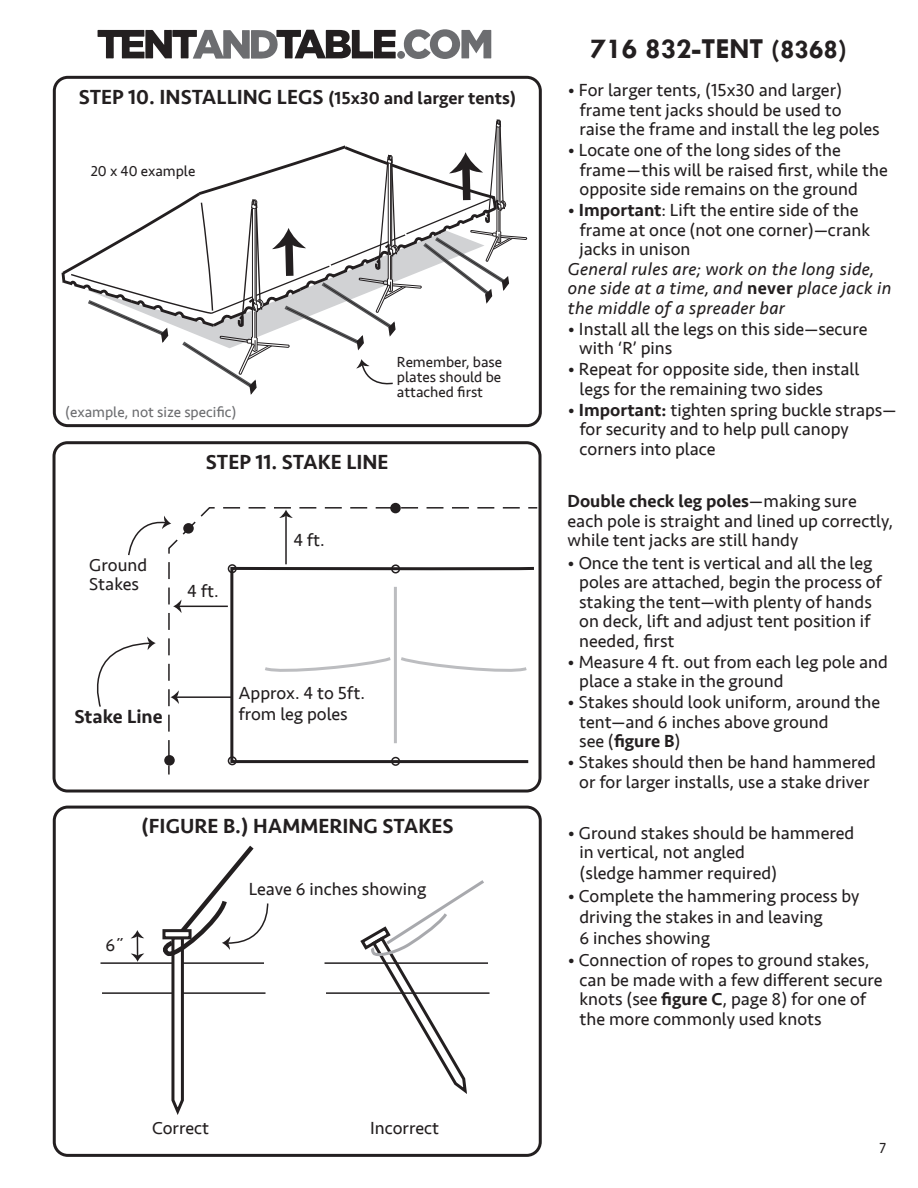
<style>
.page{position:relative;width:918px;height:1188px;background:#fff}
.page>*{position:absolute;margin:0;border:0;box-sizing:border-box;transform-origin:0 0}
.t1{font:700 29.25px "Tw Cen";color:#231f20}
.t2{font:500 21px "Seravek";color:#231f20}
.t3{font:500 19.5px "Seravek";color:#231f20}
.t4{font:18px/19.5px "Seravek";color:#231f20}
.t5{font:italic 18px/19.5px "Seravek";letter-spacing:.02em;color:#231f20}
.t6{font:15px/15px "Seravek";color:#231f20;text-align:justify}
.t7{font:15px "Seravek";color:#6c6d70}
.s1{font-size:18px}
.s2{font-size:28.5px}
.s3{font-size:27.3px}
.s4{font-weight:500}
.s5{font-weight:500;font-style:normal}
</style>
<div class="page">
<div style="left:53px;top:441px;width:489px;height:352px;border:3px solid #231f20;border-radius:14px"></div>
<div style="left:53px;top:76px;width:489px;height:351px;border:3px solid #231f20;border-radius:14px"></div>
<div style="left:53px;top:806px;width:489px;height:351px;border:3px solid #231f20;border-radius:14px"></div>
<div style="left:391px;top:757px;width:9px;height:9px;border:2px solid #231f20;border-radius:50%"></div>
<div style="left:228px;top:756px;width:9px;height:9px;border:2px solid #231f20;border-radius:50%"></div>
<svg style="left:229px;top:566px;width:305px;height:199px"></svg>
<hr style="left:325px;top:962px;width:163px;height:2px;background:#231f20">
<hr style="left:326px;top:992px;width:164px;height:2px;background:#231f20">
<svg style="left:358px;top:880px;width:129px;height:214px"></svg>
<svg style="left:96px;top:637px;width:60px;height:70px"></svg>
<svg style="left:168px;top:766px;width:2px;height:9px"></svg>
<svg style="left:168px;top:714px;width:2px;height:41px"></svg>
<svg style="left:168px;top:507px;width:358px;height:201px"></svg>
<svg style="left:528px;top:507px;width:9px;height:2px"></svg>
<div style="left:390px;top:503px;width:11px;height:10px;background:#231f20;border-radius:50%"></div>
<div style="left:183px;top:523px;width:11px;height:11px;background:#231f20;border-radius:50%"></div>
<div style="left:164px;top:755px;width:11px;height:11px;background:#231f20;border-radius:50%"></div>
<hr style="left:178px;top:606px;width:50px;height:1px;background:#231f20">
<svg style="left:173px;top:600px;width:8px;height:13px"></svg>
<hr style="left:285px;top:515px;width:2px;height:49px;background:#231f20">
<svg style="left:279px;top:510px;width:14px;height:8px"></svg>
<hr style="left:176px;top:696px;width:55px;height:2px;background:#231f20">
<svg style="left:171px;top:690px;width:8px;height:14px"></svg>
<svg style="left:128px;top:516px;width:43px;height:41px"></svg>
<hr style="left:394px;top:587px;width:3px;height:156px;background:#bcbdc0">
<svg style="left:261px;top:655px;width:269px;height:19px"></svg>
<svg style="left:131px;top:930px;width:13px;height:32px"></svg>
<svg style="left:61px;top:120px;width:466px;height:275px"></svg>
<hr style="left:101px;top:962px;width:163px;height:2px;background:#231f20">
<hr style="left:102px;top:992px;width:164px;height:2px;background:#231f20">
<svg style="left:160px;top:845px;width:109px;height:270px"></svg>
<svg style="left:403px;top:29px;width:88px;height:30px"></svg>
<svg style="left:98px;top:30px;width:298px;height:29px"></svg>
<div style="left:397px;top:51px;width:8px;height:8px;background:#6c6d70;border-radius:50%"></div>
<p class="t2" style="left:79px;top:84px;width:439px">STEP 10. INSTALLING LEGS <span class="s1">(15x30 and larger tents)</span></p>
<p class="t6" style="left:91px;top:163px;width:106px">20 x 40 example</p>
<p class="t7" style="left:65px;top:400px;width:173px">(example, not size specific)</p>
<p class="t6" style="left:397px;top:354px;width:107px">Remember, base plates should be attached first</p>
<p class="t2" style="left:206px;top:449px;width:184px">STEP 11. STAKE LINE</p>
<p class="t4" style="left:89px;top:555px;width:60px">Ground<br>Stakes</p>
<p class="t4" style="left:187px;top:581px;width:33px">4 ft.</p>
<p class="t4" style="left:293px;top:531px;width:33px">4 ft.</p>
<p class="t3" style="left:74px;top:704px;width:90px">Stake Line</p>
<p class="t4" style="left:238px;top:682px;width:128px;line-height:21px">Approx. 4 to 5ft. from leg poles</p>
<p class="t2" style="left:141px;top:813px;width:314px">(FIGURE B.) HAMMERING STAKES</p>
<p class="t4" style="left:105px;top:936px;width:21px">6˝</p>
<p class="t4" style="left:249px;top:880px;width:179px">Leave 6 inches showing</p>
<p class="t4" style="left:152px;top:1118px;width:59px">Correct</p>
<p class="t4" style="left:370px;top:1118px;width:71px">Incorrect</p>
<h1 class="t1" style="left:591px;top:31px;width:258px">716 832-TENT <span class="s2">(</span><span class="s3">8368</span><span class="s2">)</span></h1>
<p class="t4" style="left:580px;top:81px;width:302px;text-indent:-12px">• For larger tents, (15x30 and larger) frame tent jacks should be used to raise the frame and install the leg poles</p>
<p class="t4" style="left:580px;top:141px;width:310px;text-indent:-12px">• Locate one of the long sides of the frame—this will be raised first, while the opposite side remains on the ground</p>
<p class="t4" style="left:580px;top:201px;width:292px;text-indent:-12px">• <span class="s4">Important</span>: Lift the entire side of the frame at once (not one corner)—crank jacks in unison</p>
<p class="t5" style="left:568px;top:259px;width:325px">General rules are; work on the long side, one side at a time, and <span class="s5">never</span> place jack in the middle of a spreader bar</p>
<p class="t4" style="left:579px;top:319px;width:290px;text-indent:-11px">• Install all the legs on this side—secure with ‘R’ pins</p>
<p class="t4" style="left:580px;top:360px;width:281px;text-indent:-12px">• Repeat for opposite side, then install legs for the remaining two sides</p>
<p class="t4" style="left:580px;top:400px;width:318px;text-indent:-12px">• <span class="s4">Important:</span> tighten spring buckle straps— for security and to help pull canopy corners into place</p>
<p class="t4" style="left:568px;top:492px;width:327px"><span class="s4">Double check leg poles</span>—making sure each pole is straight and lined up correctly, while tent jacks are still handy</p>
<p class="t4" style="left:579px;top:553px;width:304px;text-indent:-12px">• Once the tent is vertical and all the leg poles are attached, begin the process of staking the tent—with plenty of hands on deck, lift and adjust tent position if needed, first</p>
<p class="t4" style="left:579px;top:652px;width:310px;text-indent:-12px">• Measure 4 ft. out from each leg pole and place a stake in the ground</p>
<p class="t4" style="left:579px;top:693px;width:302px;text-indent:-12px">• Stakes should look uniform, around the tent—and 6 inches above ground<br>see (<span class="s4">figure B</span>)</p>
<p class="t4" style="left:568px;top:753px;width:310px;text-align:center">• Stakes should then be hand hammered or for larger installs, use a stake driver</p>
<p class="t4" style="left:579px;top:823px;width:276px;line-height:20.2px;text-indent:-12px">• Ground stakes should be hammered in vertical, not angled<br>(sledge hammer required)</p>
<p class="t4" style="left:579px;top:885px;width:282px;line-height:21px;text-indent:-12px">• Complete the hammering process by driving the stakes in and leaving<br>6 inches showing</p>
<p class="t4" style="left:579px;top:951px;width:305px;text-indent:-12px">• Connection of ropes to ground stakes, can be made with a few different secure knots (see <span class="s4">figure C</span>, page 8) for one of the more commonly used knots</p>
<p class="t6" style="left:879px;top:1140px;width:8px">7</p>
</div>
